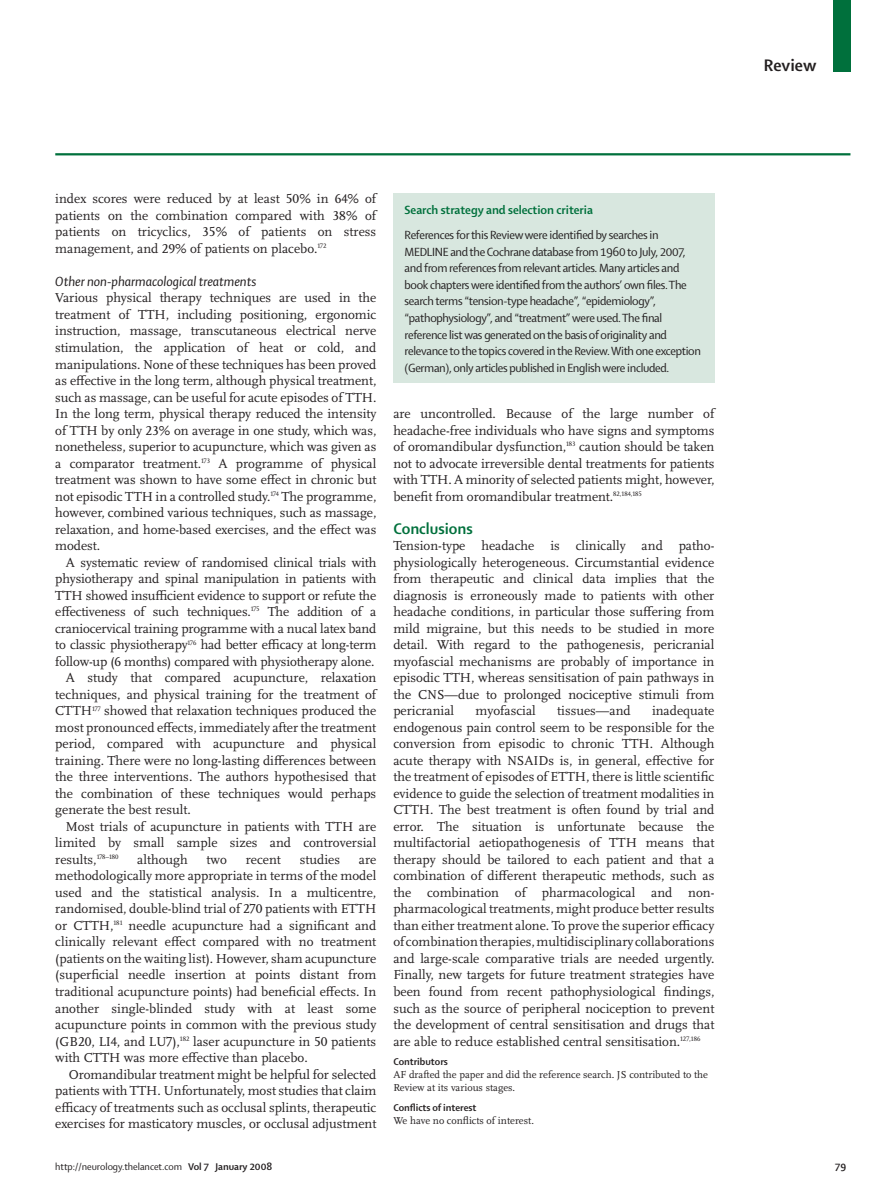
<style>
.page{position:relative;width:893px;height:1200px;background:#fff}
.page>*{position:absolute;margin:0;border:0;box-sizing:border-box;transform-origin:0 0}
.t1{font:700 18px "Shaker 2 Lancet";color:#231f20}
.t2{font:700 16.5px "Shaker 2 Lancet";color:#00703c}
.t3{font:italic 14.25px "Shaker 2 Lancet";color:#231f20}
.t4{font:13.5px/16.5px "Scala Lancet Pro";color:#231f20;text-align:justify}
.t5{font:12.75px/16.5px "Shaker 2 Lancet";letter-spacing:-.025em;color:#231f20}
.t6{font:700 12.75px "Shaker 2 Lancet";color:#00703c}
.t7{font:10.5px/13.2px "Scala Lancet Pro";color:#231f20}
.t8{font:10.5px "Shaker 2 Lancet";color:#231f20}
.t9{font:700 10.5px "Shaker 2 Lancet";color:#231f20}
.s1{font-weight:700}
</style>
<div class="page">
<div style="left:833px;top:0;width:17px;height:71px;background:#00703c"></div>
<hr style="left:55px;top:153px;width:795px;height:2px;background:#00703c">
<div style="left:393px;top:193px;width:321px;height:189px;background:#d8e7df"></div>
<p class="t4" style="left:55px;top:192px;width:323px">index scores were reduced by at least 50% in 64% of patients on the combination compared with 38% of patients on tricyclics, 35% of patients on stress management, and 29% of patients on placebo.<sup>172</sup></p>
<p class="t3" style="left:55px;top:276px;width:203px">Other non-pharmacological treatments</p>
<p class="t4" style="left:55px;top:291px;width:323px">Various physical therapy techniques are used in the treatment of TTH, including positioning, ergonomic instruction, massage, transcutaneous electrical nerve stimulation, the application of heat or cold, and manipulations. None of these techniques has been proved as effective in the long term, although physical treatment, such as massage, can be useful for acute episodes of TTH.<br>In the long term, physical therapy reduced the intensity of TTH by only 23% on average in one study, which was, nonetheless, superior to acupuncture, which was given as a comparator treatment.<sup>173</sup> A programme of physical treatment was shown to have some effect in chronic but not episodic TTH in a controlled study.<sup>174</sup> The programme, however, combined various techniques, such as massage, relaxation, and home-based exercises, and the effect was modest.</p>
<p class="t4" style="left:66px;top:555px;width:312px">A systematic review of randomised clinical trials with</p>
<p class="t4" style="left:55px;top:571px;width:323px">physiotherapy and spinal manipulation in patients with</p>
<p class="t4" style="left:55px;top:588px;width:323px">TTH showed insufficient evidence to support or refute the</p>
<p class="t4" style="left:55px;top:604px;width:323px">effectiveness of such techniques.<sup>175</sup> The addition of a</p>
<p class="t4" style="left:55px;top:621px;width:323px">craniocervical training programme with a nucal latex band</p>
<p class="t4" style="left:55px;top:637px;width:323px">to classic physiotherapy<sup>176</sup> had better efficacy at long-term</p>
<p class="t4" style="left:55px;top:654px;width:321px">follow-up (6 months) compared with physiotherapy alone.</p>
<p class="t4" style="left:66px;top:670px;width:312px">A study that compared acupuncture, relaxation</p>
<p class="t4" style="left:55px;top:687px;width:323px">techniques, and physical training for the treatment of</p>
<p class="t4" style="left:55px;top:703px;width:323px">CTTH<sup>177</sup> showed that relaxation techniques produced the</p>
<p class="t4" style="left:55px;top:720px;width:323px">most pronounced effects, immediately after the treatment</p>
<p class="t4" style="left:55px;top:736px;width:323px">period, compared with acupuncture and physical</p>
<p class="t4" style="left:55px;top:753px;width:323px">training. There were no long-lasting differences between</p>
<p class="t4" style="left:55px;top:769px;width:323px">the three interventions. The authors hypothesised that</p>
<p class="t4" style="left:55px;top:786px;width:323px">the combination of these techniques would perhaps</p>
<p class="t4" style="left:55px;top:802px;width:137px">generate the best result.</p>
<p class="t4" style="left:66px;top:819px;width:312px">Most trials of acupuncture in patients with TTH are</p>
<p class="t4" style="left:55px;top:835px;width:323px">limited by small sample sizes and controversial</p>
<p class="t4" style="left:55px;top:852px;width:65px">results,<sup>178–180</sup></p>
<p class="t4" style="left:137px;top:852px;width:52px">although</p>
<p class="t4" style="left:207px;top:852px;width:22px">two</p>
<p class="t4" style="left:246px;top:852px;width:37px">recent</p>
<p class="t4" style="left:300px;top:852px;width:42px">studies</p>
<p class="t4" style="left:55px;top:852px;width:323px;text-indent:304px">are methodologically more appropriate in terms of the model used and the statistical analysis. In a multicentre, randomised, double-blind trial of 270 patients with ETTH or CTTH,<sup>181</sup> needle acupuncture had a significant and clinically relevant effect compared with no treatment (patients on the waiting list). However, sham acupuncture (superficial needle insertion at points distant from traditional acupuncture points) had beneficial effects. In another single-blinded study with at least some acupuncture points in common with the previous study (GB20, LI4, and LU7),<sup>182</sup> laser acupuncture in 50 patients with CTTH was more effective than placebo.</p>
<p class="t4" style="left:55px;top:1066px;width:323px;text-indent:13px">Oromandibular treatment might be helpful for selected patients with TTH. Unfortunately, most studies that claim efficacy of treatments such as occlusal splints, therapeutic exercises for masticatory muscles, or occlusal adjustment</p>
<p class="t6" style="left:405px;top:205px;width:190px">Search strategy and selection criteria</p>
<p class="t5" style="left:405px;top:228px;width:298px">References for this Review were identified by searches in MEDLINE and the Cochrane database from 1960 to July, 2007, and from references from relevant articles. Many articles and book chapters were identified from the authors’ own files. The search terms “tension-type headache”, “epidemiology”, “pathophysiology”, and “treatment” were used. The final reference list was generated on the basis of originality and relevance to the topics covered in the Review. With one exception (German), only articles published in English were included.</p>
<p class="t4" style="left:393px;top:406px;width:323px">are uncontrolled. Because of the large number of headache-free individuals who have signs and symptoms of oromandibular dysfunction,<sup>183</sup> caution should be taken not to advocate irreversible dental treatments for patients with TTH. A minority of selected patients might, however, benefit from oromandibular treatment.<sup>82,184,185</sup></p>
<p class="t2" style="left:393px;top:521px;width:81px">Conclusions</p>
<p class="t4" style="left:393px;top:538px;width:323px">Tension-type headache is clinically and patho&shy;physiologically heterogeneous. Circumstantial evidence from therapeutic and clinical data implies that the diagnosis is erroneously made to patients with other headache conditions, in particular those suffering from mild migraine, but this needs to be studied in more detail. With regard to the pathogenesis, pericranial myofascial mechanisms are probably of importance in episodic TTH, whereas sensitisation of pain pathways in the CNS—due to prolonged nociceptive stimuli from pericranial</p>
<p class="t4" style="left:475px;top:703px;width:62px">myofascial</p>
<p class="t4" style="left:557px;top:703px;width:75px">tissues—and</p>
<p class="t4" style="left:393px;top:703px;width:323px;text-indent:259px">inadequate endogenous pain control seem to be responsible for the conversion from episodic to chronic TTH. Although acute therapy with NSAIDs is, in general, effective for the treatment of episodes of ETTH, there is little scientific evidence to guide the selection of treatment modalities in CTTH. The best treatment is often found by trial and error. The situation is unfortunate because the multifactorial aetiopathogenesis of TTH means that therapy should be tailored to each patient and that a combination of different therapeutic methods, such as the combination of pharmacological and non&shy;pharmacological treatments, might produce better results than either treatment alone. To prove the superior efficacy of combination therapies, multidisciplinary collaborations and large-scale comparative trials are needed urgently.<br>Finally, new targets for future treatment strategies have been found from recent pathophysiological findings, such as the source of peripheral nociception to prevent the development of central sensitisation and drugs that are able to reduce established central sensitisation.<sup>127,186</sup></p>
<p class="t9" style="left:393px;top:1057px;width:56px">Contributors</p>
<p class="t7" style="left:393px;top:1068px;width:316px">AF drafted the paper and did the reference search. JS contributed to the<br>Review at its various stages.</p>
<p class="t9" style="left:393px;top:1102px;width:85px">Conflicts of interest</p>
<p class="t7" style="left:393px;top:1114px;width:142px">We have no conflicts of interest.</p>
<h1 class="t1" style="left:764px;top:58px;width:54px">Review</h1>
<p class="t8" style="left:55px;top:1162px;width:218px">http://neurology.thelancet.com <span class="s1">Vol 7 January 2008</span></p>
<p class="t9" style="left:835px;top:1162px;width:13px">79</p>
</div>
